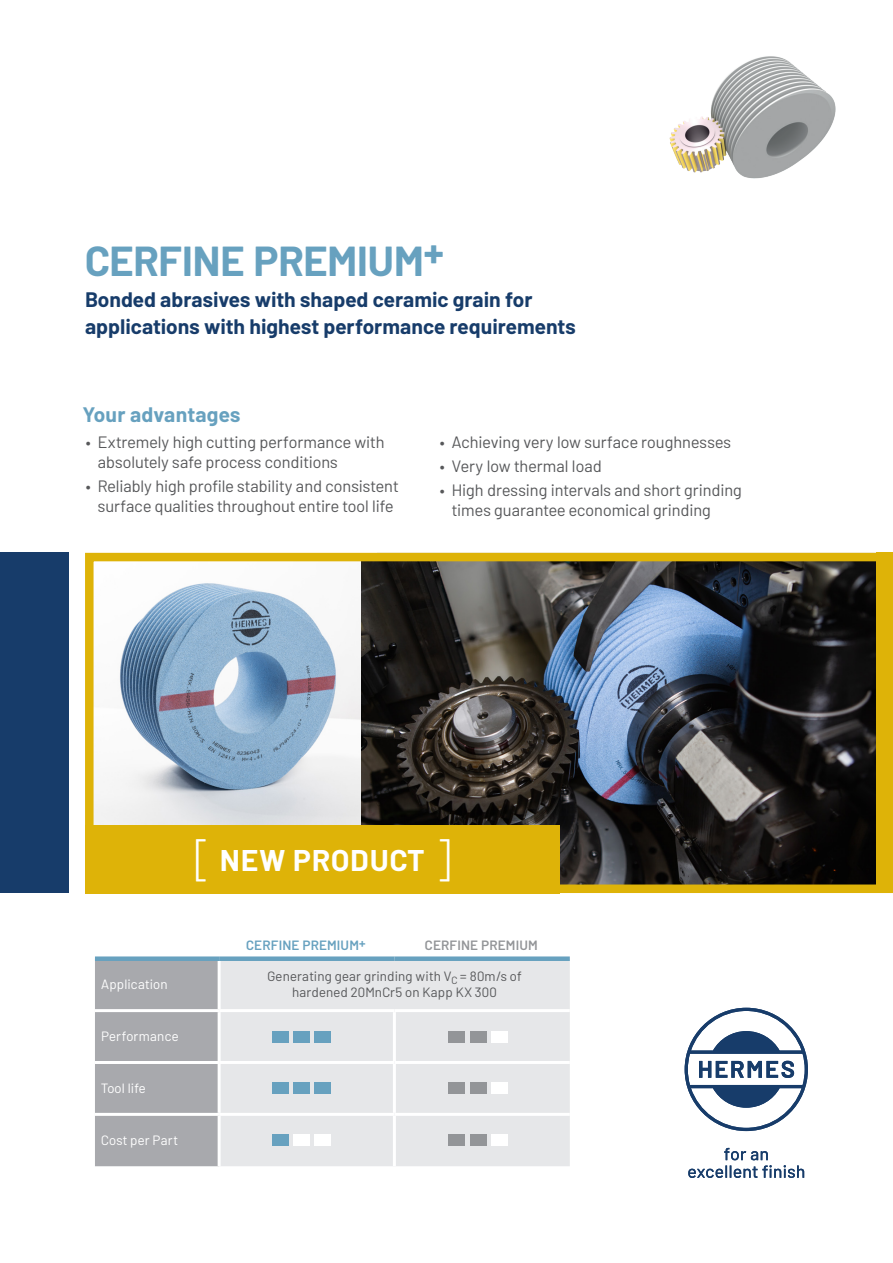
<style>
.page{position:relative;width:893px;height:1263px;background:#fff}
.page>*{position:absolute;margin:0;border:0;box-sizing:border-box;transform-origin:0 0}
.Headline_1{font:700 42px "Barlow";letter-spacing:-.015em;color:#67a1bf}
.t1{font:700 30px "Barlow";letter-spacing:.03em;color:#fff}
.Subheadline_1{font:700 21px/27px "Barlow";color:#173c6a}
.Headline_Vorteile{font:700 21px "Barlow";letter-spacing:.01em;color:#67a1bf}
.t2{font:16.5px/19.8px "Barlow";color:#57585a}
.Tabelle_Copy_zentrie{font:13.5px/16.2px "Barlow";letter-spacing:.015em;color:#57585a;text-align:center}
.Tabelle_Copy{font:13.5px "Barlow";letter-spacing:.015em;color:#fff}
.Tabelle_Headline{font:600 13.5px "Barlow";letter-spacing:.015em;color:#67a1bf}
.Tabelle_Headline-2{font:600 13.5px "Barlow";letter-spacing:.015em;color:#939598}
.s1{font-weight:300;font-size:48px}
</style>
<div class="page">
<img style="left:95px;top:563px;width:267px;height:262px">
<img style="left:362px;top:563px;width:514px;height:320px">
<div style="left:876px;top:553px;width:17px;height:340px;background:#deb308"></div>
<div style="left:0;top:553px;width:68px;height:340px;background:#173c6a"></div>
<svg style="left:688px;top:1148px;width:116px;height:30px"></svg>
<svg style="left:685px;top:1008px;width:123px;height:123px"></svg>
<div style="left:95px;top:961px;width:123px;height:205px;background:#a8a9ad"></div>
<div style="left:221px;top:961px;width:349px;height:205px;background:#e6e7e9"></div>
<hr style="left:95px;top:1009px;width:124px;height:3px;background:#fff">
<hr style="left:219px;top:1009px;width:175px;height:3px;background:#fff">
<hr style="left:394px;top:1009px;width:176px;height:3px;background:#fff">
<hr style="left:393px;top:1012px;width:3px;height:49px;background:#fff">
<hr style="left:95px;top:1061px;width:124px;height:3px;background:#fff">
<hr style="left:219px;top:1061px;width:175px;height:3px;background:#fff">
<hr style="left:394px;top:1061px;width:176px;height:3px;background:#fff">
<hr style="left:393px;top:1064px;width:3px;height:49px;background:#fff">
<hr style="left:95px;top:1113px;width:124px;height:3px;background:#fff">
<hr style="left:219px;top:1113px;width:175px;height:3px;background:#fff">
<hr style="left:394px;top:1113px;width:176px;height:3px;background:#fff">
<hr style="left:393px;top:1116px;width:3px;height:50px;background:#fff">
<div style="left:95px;top:956px;width:124px;height:5px;background:#67a1bf"></div>
<div style="left:219px;top:956px;width:175px;height:5px;background:#67a1bf"></div>
<div style="left:394px;top:956px;width:176px;height:5px;background:#67a1bf"></div>
<div style="left:491px;top:1031px;width:16px;height:11px;background:#fff"></div>
<div style="left:449px;top:1031px;width:16px;height:11px;background:#939598"></div>
<div style="left:470px;top:1031px;width:16px;height:11px;background:#939598"></div>
<div style="left:314px;top:1031px;width:17px;height:11px;background:#67a1bf"></div>
<div style="left:272px;top:1031px;width:17px;height:11px;background:#67a1bf"></div>
<div style="left:293px;top:1031px;width:17px;height:11px;background:#67a1bf"></div>
<div style="left:314px;top:1082px;width:17px;height:11px;background:#67a1bf"></div>
<div style="left:272px;top:1082px;width:17px;height:11px;background:#67a1bf"></div>
<div style="left:293px;top:1082px;width:17px;height:11px;background:#67a1bf"></div>
<div style="left:314px;top:1134px;width:17px;height:11px;background:#fff"></div>
<div style="left:272px;top:1134px;width:17px;height:11px;background:#67a1bf"></div>
<div style="left:293px;top:1134px;width:17px;height:11px;background:#fff"></div>
<div style="left:491px;top:1082px;width:16px;height:11px;background:#fff"></div>
<div style="left:449px;top:1082px;width:16px;height:11px;background:#939598"></div>
<div style="left:470px;top:1082px;width:16px;height:11px;background:#939598"></div>
<div style="left:491px;top:1134px;width:16px;height:11px;background:#fff"></div>
<div style="left:449px;top:1134px;width:16px;height:11px;background:#939598"></div>
<div style="left:470px;top:1134px;width:16px;height:11px;background:#939598"></div>
<img style="left:669px;top:56px;width:167px;height:123px">
<div style="left:85px;top:553px;width:808px;height:340px;border:9px solid #deb308"></div>
<div style="left:85px;top:825px;width:475px;height:68px;background:#deb308"></div>
<p class="Headline_1" style="left:85px;top:230px;width:360px">CERFINE PREMIUM+</p>
<p class="Subheadline_1" style="left:85px;top:284px;width:492px">Bonded abrasives with shaped ceramic grain for applications with highest performance requirements</p>
<p class="Headline_Vorteile" style="left:83px;top:399px;width:159px">Your advantages</p>
<p class="t2" style="left:98px;top:431px;width:288px;text-indent:-13px">• Extremely high cutting performance with absolutely safe process conditions</p>
<p class="t2" style="left:85px;top:475px;width:315px;text-align:center">• Reliably high profile stability and consistent surface qualities throughout entire tool life</p>
<p class="t2" style="left:439px;top:431px;width:293px">• Achieving very low surface roughnesses</p>
<p class="t2" style="left:439px;top:455px;width:164px">• Very low thermal load</p>
<p class="t2" style="left:452px;top:479px;width:292px;text-indent:-13px">• High dressing intervals and short grinding times guarantee economical grinding</p>
<p class="t1" style="left:192px;top:838px;width:264px"><span class="s1">[</span> NEW PRODUCT <span class="s1">]</span></p>
<p class="Tabelle_Headline" style="left:246px;top:935px;width:121px">CERFINE PREMIUM+</p>
<p class="Tabelle_Headline-2" style="left:425px;top:935px;width:114px">CERFINE PREMIUM</p>
<p class="Tabelle_Copy" style="left:101px;top:975px;width:68px">Application</p>
<p class="Tabelle_Copy_zentrie" style="left:268px;top:967px;width:255px">Generating gear grinding with V<sub>C</sub> = 80m/s of hardened 20MnCr5 on Kapp KX 300</p>
<p class="Tabelle_Copy" style="left:101px;top:1026px;width:79px">Performance</p>
<p class="Tabelle_Copy" style="left:101px;top:1078px;width:46px">Tool life</p>
<p class="Tabelle_Copy" style="left:101px;top:1130px;width:78px">Cost per Part</p>
</div>
